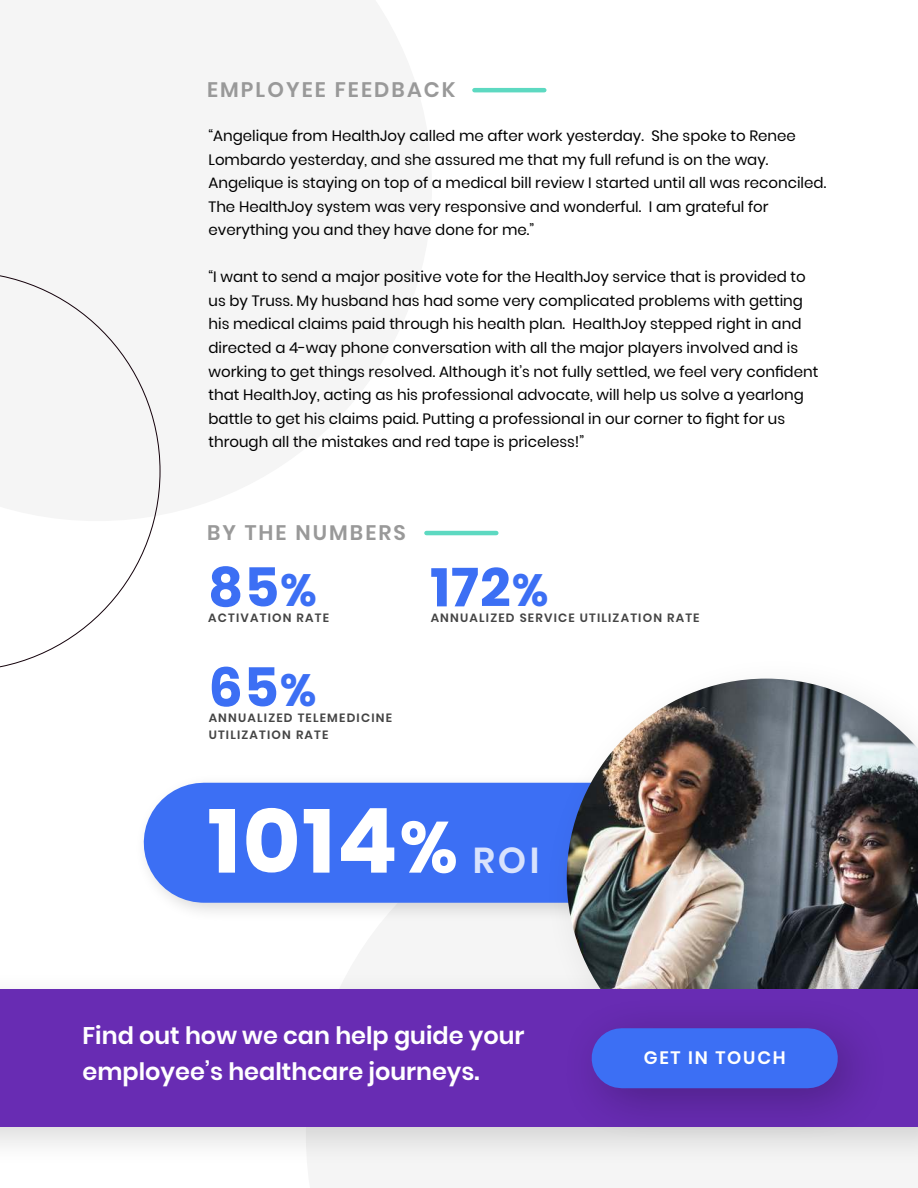
<style>
.page{position:relative;width:918px;height:1188px;background:#fff}
.page>*{position:absolute;margin:0;border:0;box-sizing:border-box;transform-origin:0 0}
.t1{font:700 90px "Poppins";color:#fff}
.t2{font:700 54px "Poppins";letter-spacing:.025em;color:#3c6ff4}
.t3{font:700 45px "Poppins";color:#3c6ff4}
.t4{font:600 24px/36px "Poppins";color:#fff}
.t5{font:600 21px "Poppins";letter-spacing:.1em;color:#999}
.t6{font:600 18px "Poppins";letter-spacing:.1em;color:#fff}
.t7{font:15px/23.5px "Poppins";color:#000}
.t8{font:600 12px "Poppins";letter-spacing:.1em;color:#444}
.s1{font-size:72px}
.s2{font-weight:600;font-size:36px}
</style>
<div class="page">
<div style="left:134px;top:772px;width:741px;height:151px;background:#000;opacity:.15"></div>
<div style="left:204px;top:783px;width:591px;height:120px;background:#3c6ff4"></div>
<div style="left:540px;top:652px;width:378px;height:473px;background:#000;opacity:.1"></div>
<img style="left:567px;top:679px;width:351px;height:290px">
<hr style="left:474px;top:88px;width:70px;height:4px;background:#5dd9c1">
<div style="left:0;top:969px;width:918px;height:199px;background:#000;opacity:.15"></div>
<div style="left:0;top:989px;width:918px;height:138px;background:#682cb3"></div>
<svg style="left:0;top:275px;width:160px;height:393px"></svg>
<div style="left:559px;top:993px;width:333px;height:151px;background:#000;opacity:.25"></div>
<div style="left:622px;top:1028px;width:186px;height:60px;background:#3c6ff4"></div>
<hr style="left:426px;top:531px;width:70px;height:4px;background:#5dd9c1">
<h3 class="t5" style="left:207px;top:80px;width:250px">EMPLOYEE FEEDBACK</h3>
<p class="t7" style="left:209px;top:124px;width:619px">“Angelique from HealthJoy called me after work yesterday. She spoke to Renee Lombardo yesterday, and she assured me that my full refund is on the way.<br>Angelique is staying on top of a medical bill review I started until all was reconciled.<br>The HealthJoy system was very responsive and wonderful. I am grateful for everything you and they have done for me.”</p>
<p class="t7" style="left:209px;top:265px;width:611px">“I want to send a major positive vote for the HealthJoy service that is provided to us by Truss. My husband has had some very complicated problems with getting his medical claims paid through his health plan. HealthJoy stepped right in and directed a 4-way phone conversation with all the major players involved and is working to get things resolved. Although it’s not fully settled, we feel very confident that HealthJoy, acting as his professional advocate, will help us solve a yearlong battle to get his claims paid. Putting a professional in our corner to fight for us through all the mistakes and red tape is priceless!”</p>
<h3 class="t5" style="left:207px;top:522px;width:200px">BY THE NUMBERS</h3>
<h2 class="t2" style="left:208px;top:556px;width:72px">85</h2>
<p class="t8" style="left:208px;top:612px;width:122px">ACTIVATION RATE</p>
<h3 class="t3" style="left:281px;top:565px;width:38px">%</h3>
<h2 class="t2" style="left:209px;top:656px;width:71px">65</h2>
<p class="t8" style="left:209px;top:712px;width:185px">ANNUALIZED TELEMEDICINE</p>
<h3 class="t3" style="left:280px;top:665px;width:38px">%</h3>
<p class="t8" style="left:209px;top:729px;width:121px">UTILIZATION RATE</p>
<h2 class="t2" style="left:431px;top:556px;width:82px">172</h2>
<p class="t8" style="left:431px;top:612px;width:270px">ANNUALIZED SERVICE UTILIZATION RATE</p>
<h3 class="t3" style="left:512px;top:565px;width:38px">%</h3>
<h1 class="t1" style="left:208px;top:789px;width:333px">1014<span class="s1">%</span> <span class="s2">ROI</span></h1>
<h3 class="t4" style="left:82px;top:1020px;width:444px">Find out how we can help guide your employee’s healthcare journeys.</h3>
<p class="t6" style="left:644px;top:1050px;width:143px">GET IN TOUCH</p>
</div>
